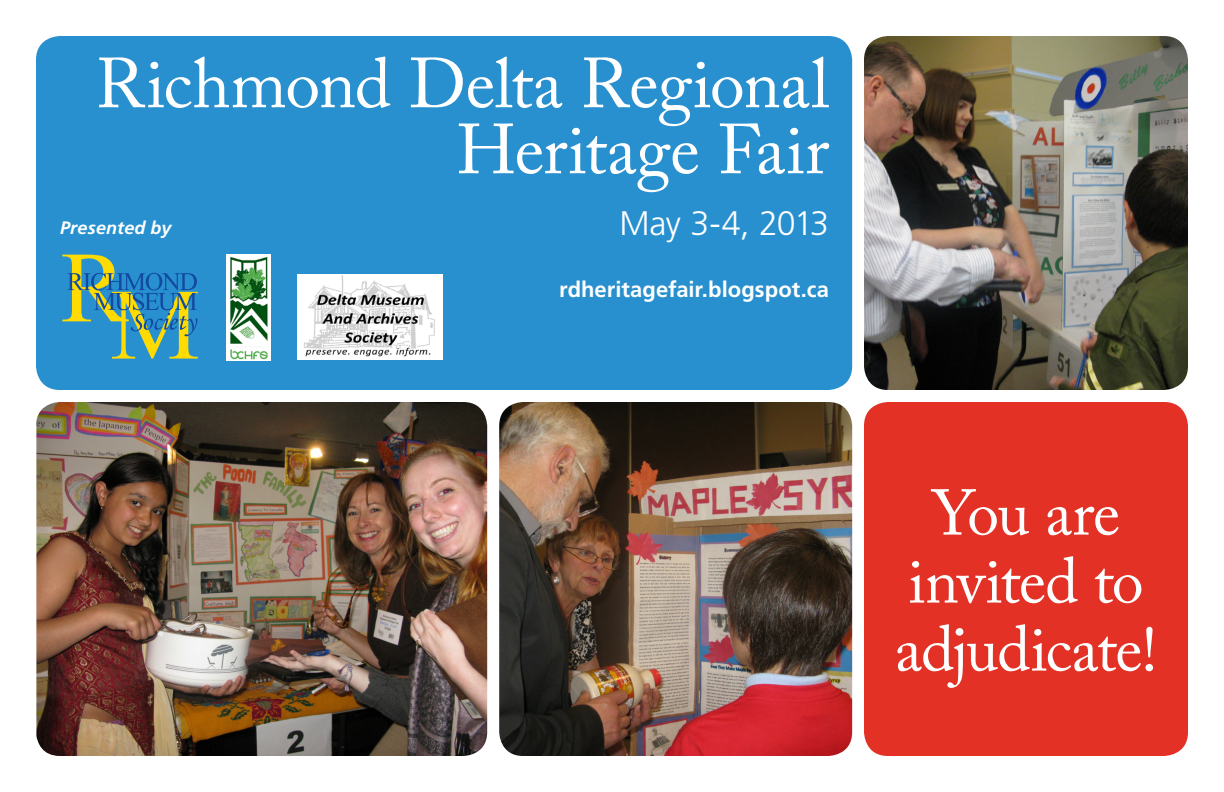
<style>
.page{position:relative;width:1224px;height:792px;background:#fff}
.page>*{position:absolute;margin:0;border:0;box-sizing:border-box;transform-origin:0 0}
.Subhead{font:70px/66px "Adobe Caslon Pro";letter-spacing:-.005em;color:#fff;text-align:right}
.Subhead-2{font:64px/68px "Adobe Caslon Pro";letter-spacing:-.025em;color:#fff;text-align:center}
.Subhead-3{font:300 34px "Frutiger LT Std";letter-spacing:-.035em;color:#fff}
.Subhead-4{font:700 22px "Frutiger LT Std";color:#fff}
.Subhead-5{font:italic 700 18px "Frutiger LT Std";letter-spacing:.01em;color:#fff}
</style>
<div class="page">
<div style="left:36px;top:36px;width:816px;height:354px;background:#2890cf;border-radius:24px"></div>
<img style="left:499px;top:402px;width:353px;height:354px">
<img style="left:864px;top:36px;width:324px;height:354px">
<div style="left:864px;top:402px;width:324px;height:354px;background:#e33125;border-radius:24px"></div>
<img style="left:36px;top:402px;width:451px;height:354px">
<img style="left:226px;top:254px;width:44px;height:106px">
<img style="left:297px;top:275px;width:146px;height:85px">
<svg style="left:62px;top:255px;width:136px;height:104px"></svg>
<p class="Subhead" style="left:96px;top:50px;width:735px">Richmond Delta Regional<br>Heritage Fair</p>
<p class="Subhead-3" style="left:620px;top:204px;width:211px">May 3-4, 2013</p>
<p class="Subhead-4" style="left:559px;top:277px;width:272px">rdheritagefair.blogspot.ca</p>
<p class="Subhead-5" style="left:60px;top:217px;width:113px">Presented by</p>
<p class="Subhead-2" style="left:895px;top:478px;width:264px">You are invited to adjudicate!</p>
</div>
